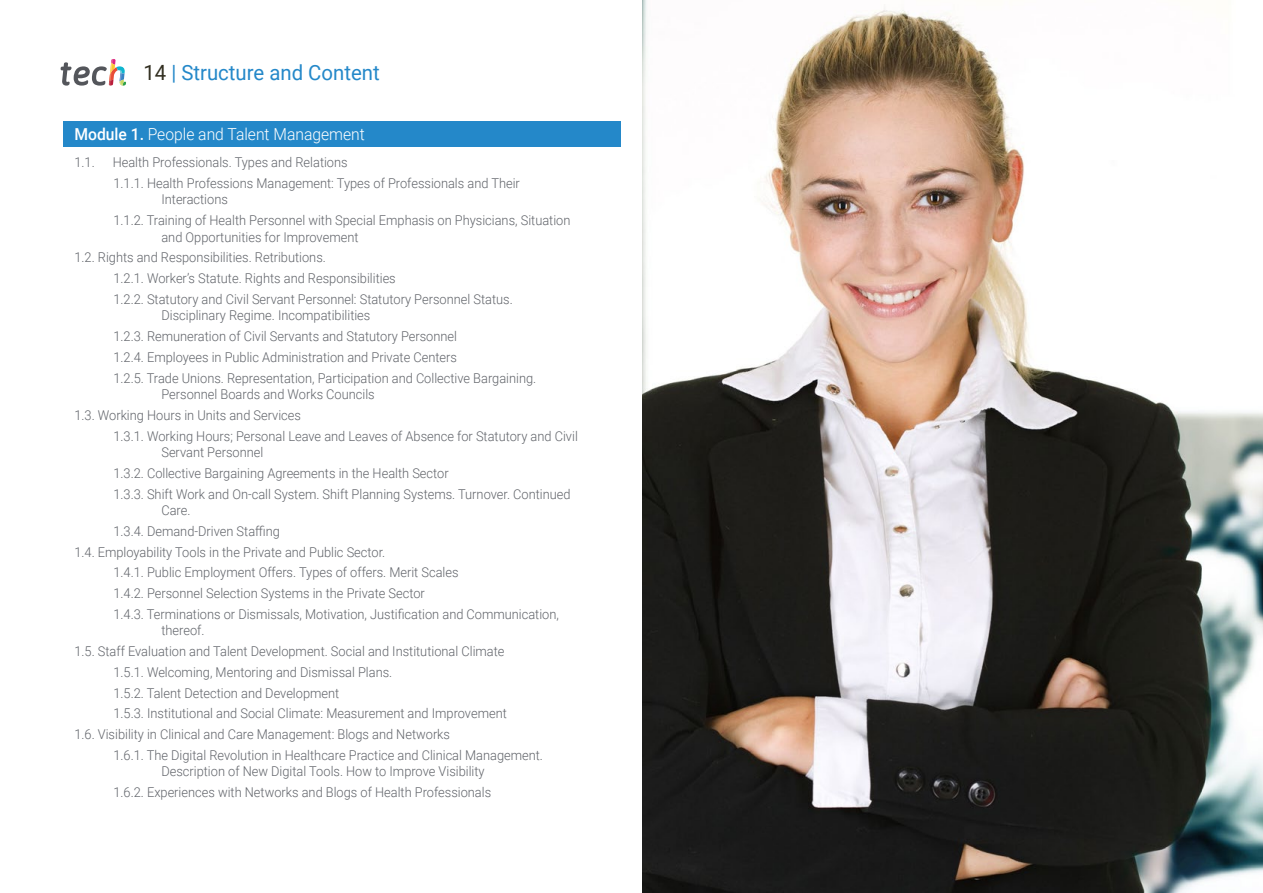
<style>
.page{position:relative;width:1263px;height:893px;background:#fff}
.page>*{position:absolute;margin:0;border:0;box-sizing:border-box;transform-origin:0 0}
.t1{font:21px "Roboto";color:#2488c9}
.t2{font:300 16.5px "Roboto";color:#fff;scale:.95 1}
.t3{font:300 13.5px/20.7px "Roboto";color:#61646a;scale:.95 1}
.s1{color:#312e20}
.s2{font-weight:500}
</style>
<div class="page">
<div style="left:63px;top:121px;width:558px;height:25px;background:#2488c9"></div>
<img style="left:642px;top:0;width:621px;height:893px">
<svg style="left:61px;top:59px;width:65px;height:27px"></svg>
<h1 class="t1" style="left:144px;top:57px;width:238px"><span class="s1">14</span> | Structure and Content</h1>
<p class="t2" style="left:74px;top:123px;width:307px"><span class="s2">Module 1.</span> People and Talent Management</p>
<p class="t3" style="left:74px;top:151px;width:23px">1.1.</p>
<p class="t3" style="left:113px;top:151px;width:430px">Health Professionals. Types and Relations<br>1.1.1. Health Professions Management: Types of Professionals and Their</p>
<p class="t3" style="left:113px;top:189px;width:483px;text-indent:48px">Interactions<br>1.1.2. Training of Health Personnel with Special Emphasis on Physicians, Situation</p>
<p class="t3" style="left:74px;top:226px;width:301px;text-indent:87px">and Opportunities for Improvement<br>1.2. Rights and Responsibilities. Retributions.</p>
<p class="t3" style="left:113px;top:267px;width:422px">1.2.1. Worker’s Statute. Rights and Responsibilities<br>1.2.2. Statutory and Civil Servant Personnel: Statutory Personnel Status.</p>
<p class="t3" style="left:113px;top:305px;width:447px;text-indent:48px">Disciplinary Regime. Incompatibilities<br>1.2.3. Remuneration of Civil Servants and Statutory Personnel<br>1.2.4. Employees in Public Administration and Private Centers<br>1.2.5. Trade Unions. Representation, Participation and Collective Bargaining.</p>
<p class="t3" style="left:74px;top:383px;width:318px;text-indent:87px">Personnel Boards and Works Councils<br>1.3. Working Hours in Units and Services</p>
<p class="t3" style="left:161px;top:427px;width:440px;line-height:16.5px;text-indent:-48px">1.3.1. Working Hours; Personal Leave and Leaves of Absence for Statutory and Civil<br>Servant Personnel</p>
<p class="t3" style="left:113px;top:462px;width:483px">1.3.2. Collective Bargaining Agreements in the Health Sector<br>1.3.3. Shift Work and On-call System. Shift Planning Systems. Turnover. Continued</p>
<p class="t3" style="left:161px;top:499px;width:32px">Care.</p>
<p class="t3" style="left:113px;top:520px;width:177px">1.3.4. Demand-Driven Staffing</p>
<p class="t3" style="left:74px;top:541px;width:329px">1.4. Employability Tools in the Private and Public Sector.</p>
<p class="t3" style="left:113px;top:562px;width:365px">1.4.1. Public Employment Offers. Types of offers. Merit Scales</p>
<p class="t3" style="left:113px;top:582px;width:329px">1.4.2. Personnel Selection Systems in the Private Sector</p>
<p class="t3" style="left:113px;top:603px;width:470px">1.4.3. Terminations or Dismissals, Motivation, Justification and Communication,</p>
<p class="t3" style="left:161px;top:620px;width:47px">thereof.</p>
<p class="t3" style="left:74px;top:640px;width:454px">1.5. Staff Evaluation and Talent Development. Social and Institutional Climate</p>
<p class="t3" style="left:113px;top:661px;width:295px">1.5.1. Welcoming, Mentoring and Dismissal Plans.</p>
<p class="t3" style="left:113px;top:682px;width:239px">1.5.2. Talent Detection and Development</p>
<p class="t3" style="left:113px;top:703px;width:416px">1.5.3. Institutional and Social Climate: Measurement and Improvement</p>
<p class="t3" style="left:74px;top:723px;width:397px">1.6. Visibility in Clinical and Care Management: Blogs and Networks</p>
<p class="t3" style="left:113px;top:744px;width:454px">1.6.1. The Digital Revolution in Healthcare Practice and Clinical Management.</p>
<p class="t3" style="left:113px;top:761px;width:399px;text-indent:48px">Description of New Digital Tools. How to Improve Visibility<br>1.6.2. Experiences with Networks and Blogs of Health Professionals</p>
</div>
